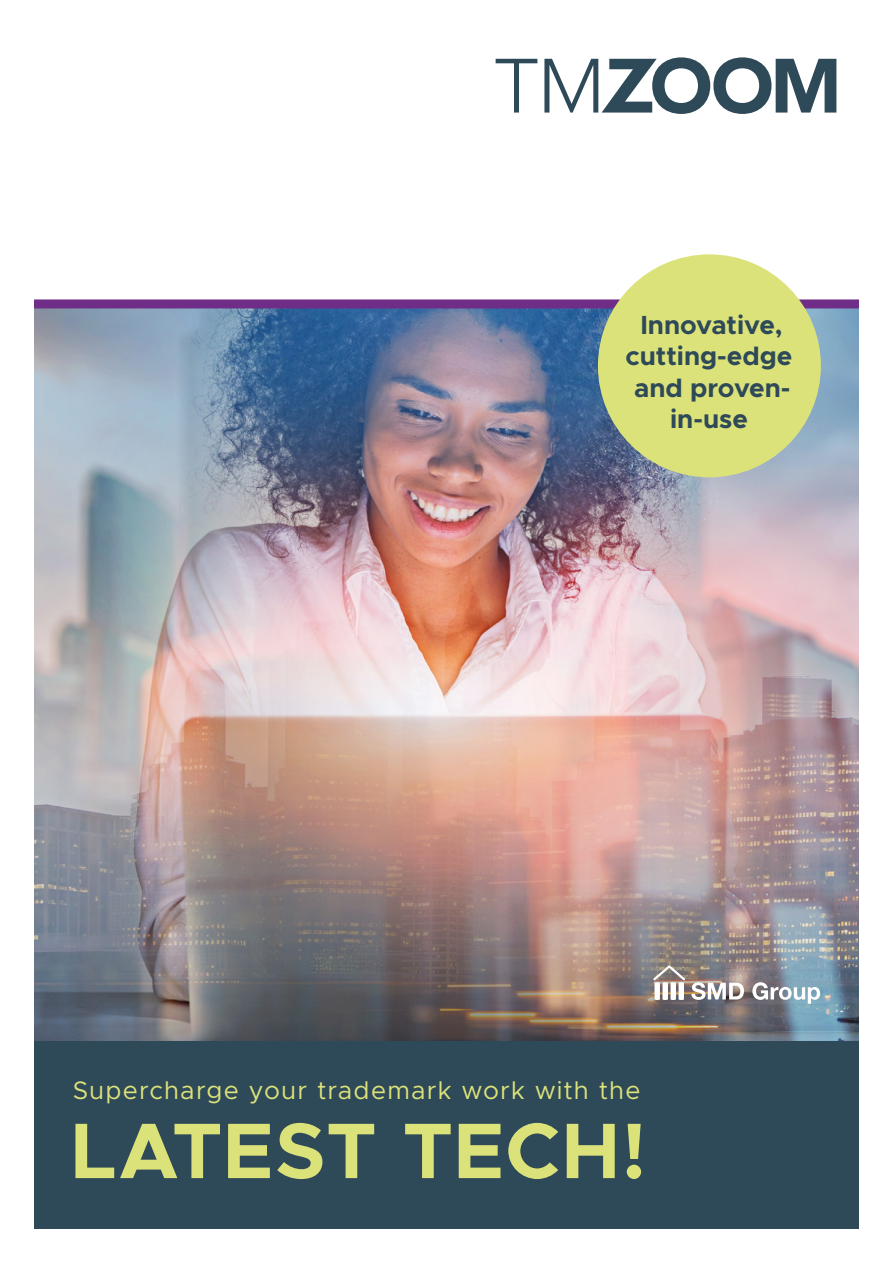
<style>
.page{position:relative;width:893px;height:1263px;background:#fff}
.page>*{position:absolute;margin:0;border:0;box-sizing:border-box;transform-origin:0 0}
.t1{font:700 79.05px "Metropolis";letter-spacing:.01em;color:#dce27a}
.t2{font:700 26.25px/31.7px "Metropolis";color:#2e4958;text-align:center}
.t3{font:25.35px "Metropolis";letter-spacing:.045em;color:#dce27a}
</style>
<div class="page">
<img style="left:34px;top:308px;width:825px;height:734px">
<div style="left:34px;top:1042px;width:825px;height:187px;background:#2e4958"></div>
<div style="left:34px;top:299px;width:825px;height:9px;background:#6f2d87"></div>
<svg style="left:653px;top:965px;width:32px;height:35px"></svg>
<svg style="left:691px;top:982px;width:53px;height:18px"></svg>
<svg style="left:752px;top:982px;width:68px;height:22px"></svg>
<div style="left:598px;top:254px;width:223px;height:223px;background:#dce27a;border-radius:50%"></div>
<svg style="left:496px;top:59px;width:41px;height:54px"></svg>
<svg style="left:544px;top:57px;width:292px;height:57px"></svg>
<p class="t2" style="left:625px;top:309px;width:169px">Innovative, cutting-edge and proven&shy;in-use</p>
<p class="t3" style="left:73px;top:1074px;width:569px">Supercharge your trademark work with the</p>
<h1 class="t1" style="left:71px;top:1101px;width:577px">LATEST TECH!</h1>
</div>
